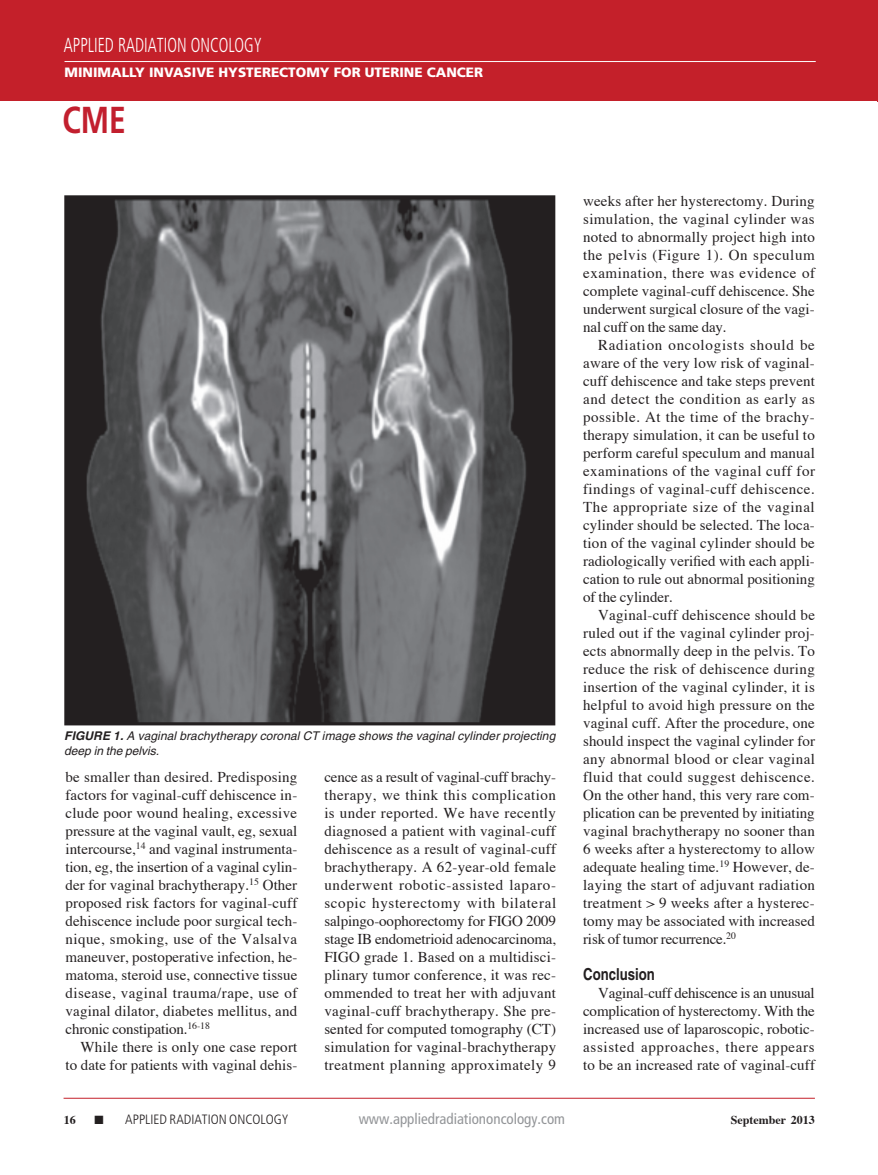
<style>
.page{position:relative;width:878px;height:1175px;background:#fff}
.page>*{position:absolute;margin:0;border:0;box-sizing:border-box;transform-origin:0 0}
.Article_References_S{font:700 37.5px "Frutiger";color:#c21f2e;scale:.8 1}
.Article_References_S-2{font:300 condensed 20.25px "Frutiger";color:#fff;scale:.8 1}
.Article_subhead{font:700 16.5px "Helvetica";color:#231f20;scale:.8 1}
.Article_body_copy{font:15px/18px "Times";letter-spacing:.005em;color:#231f20;text-align:justify}
.t1{font:condensed 15px "Frutiger";color:#939598}
.top_head_left{font:900 13.5px "Frutiger";color:#fff}
.t2{font:300 condensed 13.5px "Frutiger";color:#231f20}
.Article_fig_caption{font:italic 12px/15px "Helvetica";letter-spacing:.005em;color:#231f20}
.t3{font:700 12px "Times";color:#231f20}
.s1{font-weight:700}
</style>
<div class="page">
<div style="left:0;top:0;width:877px;height:101px;background:#c4202a"></div>
<hr style="left:877px;top:0;width:1px;height:101px;background:#c4202a">
<hr style="left:64px;top:1097px;width:750px;height:1px;background:#c4202a">
<hr style="left:64px;top:61px;width:751px;height:1px;background:#fff">
<img style="left:68px;top:199px;width:483px;height:522px">
<div style="left:64px;top:195px;width:491px;height:530px;border:3px solid #231f20"></div>
<p class="Article_References_S-2" style="left:64px;top:34px;width:249px">APPLIED RADIATION ONCOLOGY</p>
<p class="top_head_left" style="left:65px;top:64px;width:420px">MINIMALLY INVASIVE HYSTERECTOMY FOR UTERINE CANCER</p>
<p class="Article_References_S" style="left:62px;top:98px;width:81px">CME</p>
<p class="Article_fig_caption" style="left:64px;top:728px;width:492px"><span class="s1">FIGURE 1.</span> A vaginal brachytherapy coronal CT image shows the vaginal cylinder projecting deep in the pelvis.</p>
<p class="Article_body_copy" style="left:66px;top:766px;width:233px">be smaller than desired. Predisposing factors for vaginal-cuff dehiscence in&shy;clude poor wound healing, excessive pressure at the vaginal vault, eg, sexual intercourse,<sup>14</sup> and vaginal instrumenta&shy;tion, eg, the insertion of a vaginal cylin&shy;der for vaginal brachytherapy.<sup>15</sup> Other proposed risk factors for vaginal-cuff dehiscence include poor surgical tech&shy;nique, smoking, use of the Valsalva maneuver, postoperative infection, he&shy;matoma, steroid use, connective tissue disease, vaginal trauma/rape, use of vaginal dilator, diabetes mellitus, and chronic constipation.<sup>16-18</sup></p>
<p class="Article_body_copy" style="left:66px;top:1036px;width:233px;text-align:right">While there is only one case report to date for patients with vaginal dehis-</p>
<p class="Article_body_copy" style="left:324px;top:766px;width:233px">cence as a result of vaginal-cuff brachy&shy;therapy, we think this complication is under reported. We have recently diagnosed a patient with vaginal-cuff dehiscence as a result of vaginal-cuff brachytherapy. A 62-year-old female underwent robotic-assisted laparo&shy;scopic hysterectomy with bilateral salpingo-oophorectomy for FIGO 2009 stage IB endometrioid adenocarcinoma, FIGO grade 1. Based on a multidisci&shy;plinary tumor conference, it was rec&shy;ommended to treat her with adjuvant vaginal-cuff brachytherapy. She pre&shy;sented for computed tomography (CT) simulation for vaginal-brachytherapy treatment planning approximately 9</p>
<p class="Article_body_copy" style="left:583px;top:190px;width:233px">weeks after her hysterectomy. During simulation, the vaginal cylinder was noted to abnormally project high into the pelvis (Figure 1). On speculum examination, there was evidence of complete vaginal-cuff dehiscence. She underwent surgical closure of the vagi&shy;nal cuff on the same day.</p>
<p class="Article_body_copy" style="left:583px;top:334px;width:233px;text-indent:15px">Radiation oncologists should be aware of the very low risk of vaginal&shy;cuff dehiscence and take steps prevent and detect the condition as early as possible. At the time of the brachy&shy;therapy simulation, it can be useful to perform careful speculum and manual examinations of the vaginal cuff for findings of vaginal-cuff dehiscence.<br>The appropriate size of the vaginal cylinder should be selected. The loca&shy;tion of the vaginal cylinder should be radiologically verified with each appli&shy;cation to rule out abnormal positioning of the cylinder.</p>
<p class="Article_body_copy" style="left:583px;top:604px;width:233px;text-indent:15px">Vaginal-cuff dehiscence should be ruled out if the vaginal cylinder proj&shy;ects abnormally deep in the pelvis. To reduce the risk of dehiscence during insertion of the vaginal cylinder, it is helpful to avoid high pressure on the vaginal cuff. After the procedure, one should inspect the vaginal cylinder for any abnormal blood or clear vaginal fluid that could suggest dehiscence.<br>On the other hand, this very rare com&shy;plication can be prevented by initiating vaginal brachytherapy no sooner than 6 weeks after a hysterectomy to allow adequate healing time.<sup>19</sup> However, de&shy;laying the start of adjuvant radiation treatment &gt; 9 weeks after a hysterec&shy;tomy may be associated with increased risk of tumor recurrence.<sup>20</sup></p>
<p class="Article_subhead" style="left:583px;top:964px;width:91px">Conclusion</p>
<p class="Article_body_copy" style="left:583px;top:982px;width:233px;text-indent:15px">Vaginal-cuff dehiscence is an unusual complication of hysterectomy. With the increased use of laparoscopic, robotic&shy;assisted approaches, there appears to be an increased rate of vaginal-cuff</p>
<p class="t3" style="left:64px;top:1108px;width:13px">16</p>
<p class="t2" style="left:95px;top:1111px;width:195px">■ APPLIED RADIATION ONCOLOGY</p>
<p class="t1" style="left:358px;top:1110px;width:208px">www.appliedradiationoncology.com</p>
<p class="t3" style="left:730px;top:1108px;width:86px">September 2013</p>
</div>
